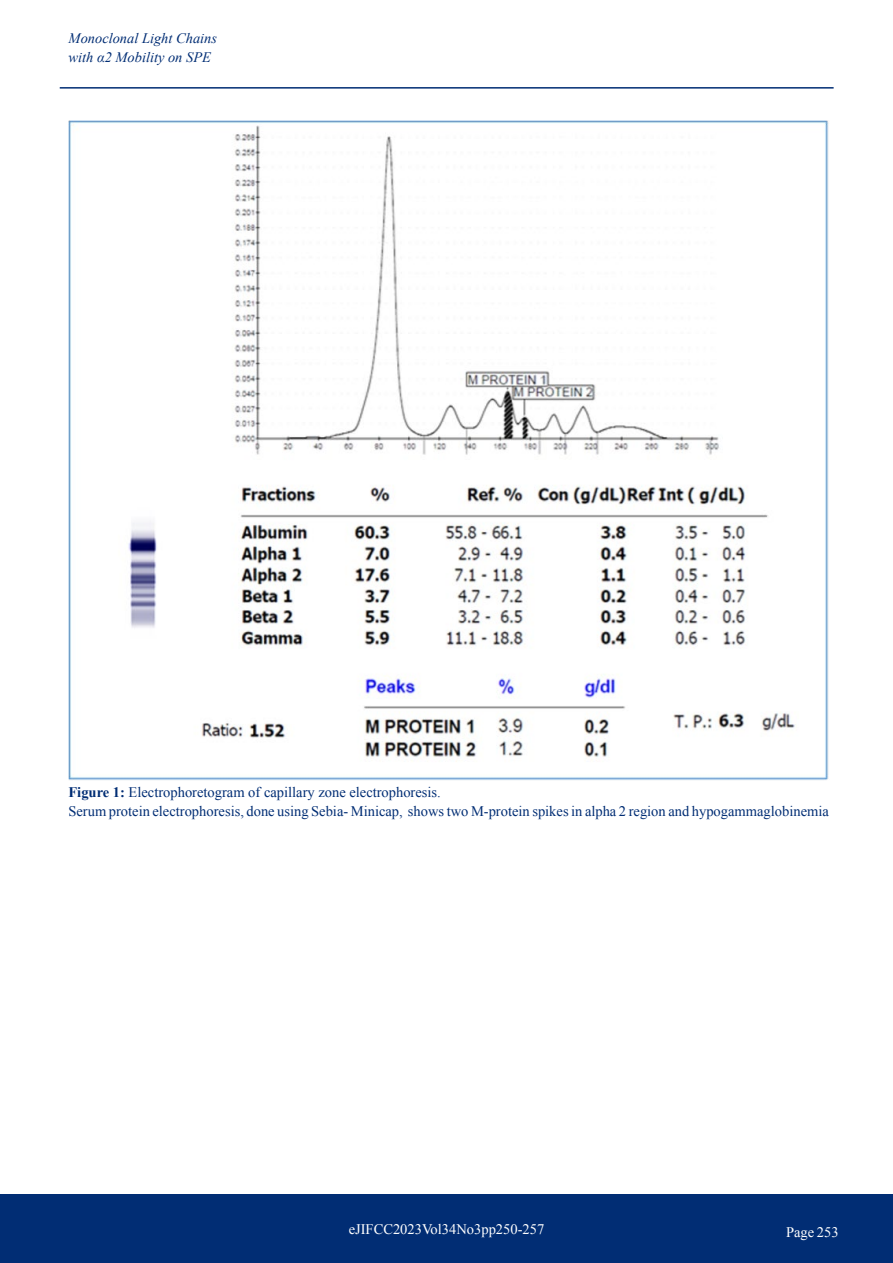
<style>
.page{position:relative;width:893px;height:1263px;background:#fff}
.page>*{position:absolute;margin:0;border:0;box-sizing:border-box;transform-origin:0 0}
.t1{font:14.55px/19.2px "Times New Roman";color:#012d74}
.t2{font:14.55px "Times New Roman";color:#fff}
.t3{font:italic 14.4px/19.5px "Times New Roman";color:#012d74}
.s1{font-weight:700}
</style>
<div class="page">
<div style="left:0;top:1195px;width:893px;height:68px;background:#012d74"></div>
<hr style="left:60px;top:87px;width:774px;height:2px;background:#012d74">
<img style="left:68px;top:120px;width:761px;height:660px">
<p class="t3" style="left:69px;top:28px;width:150px">Monoclonal Light Chains with α2 Mobility on SPE</p>
<p class="t1" style="left:68px;top:782px;width:762px"><span class="s1">Figure 1:</span> Electrophoretogram of capillary zone electrophoresis.<br>Serum protein electrophoresis, done using Sebia- Minicap, shows two M-protein spikes in alpha 2 region and hypogammaglobinemia</p>
<p class="t2" style="left:349px;top:1219px;width:197px">eJIFCC2023Vol34No3pp250-257</p>
<p class="t2" style="left:786px;top:1223px;width:54px">Page 253</p>
</div>
